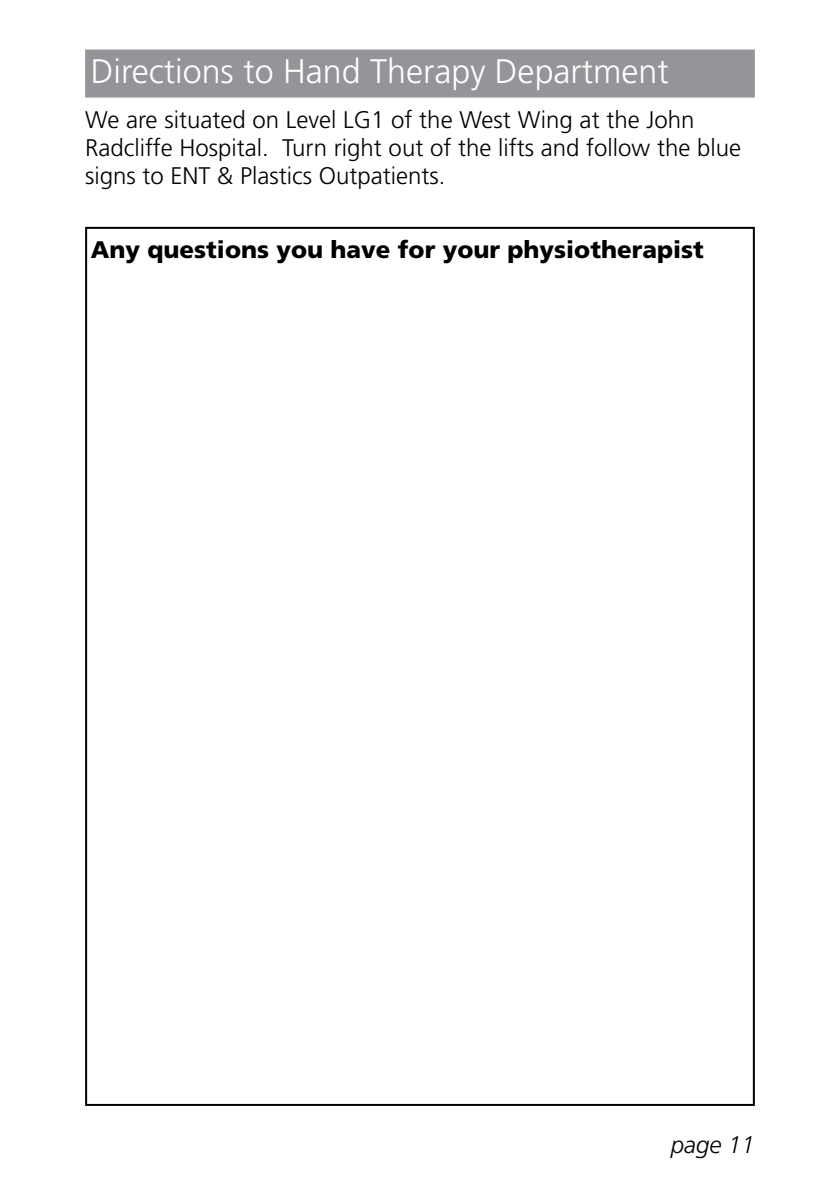
<style>
.page{position:relative;width:840px;height:1191px;background:#fff}
.page>*{position:absolute;margin:0;border:0;box-sizing:border-box;transform-origin:0 0}
.t1{font:300 34px "Frutiger";color:#fff}
.t2{font:300 24px/28px "Frutiger";color:#000}
.t3{font:900 24px "Frutiger";color:#000}
.t4{font:italic 300 24px "Frutiger";color:#000}
</style>
<div class="page">
<div style="left:85px;top:50px;width:669px;height:48px;background:#939598"></div>
<h1 class="t1" style="left:91px;top:52px;width:579px">Directions to Hand Therapy Department</h1>
<p class="t2" style="left:85px;top:106px;width:657px">We are situated on Level LG1 of the West Wing at the John<br>Radcliffe Hospital. Turn right out of the lifts and follow the blue signs to ENT &amp; Plastics Outpatients.</p>
<p class="t3" style="left:91px;top:235px;width:614px">Any questions you have for your physiotherapist</p>
<p class="t4" style="left:670px;top:1131px;width:86px">page 11</p>
</div>
